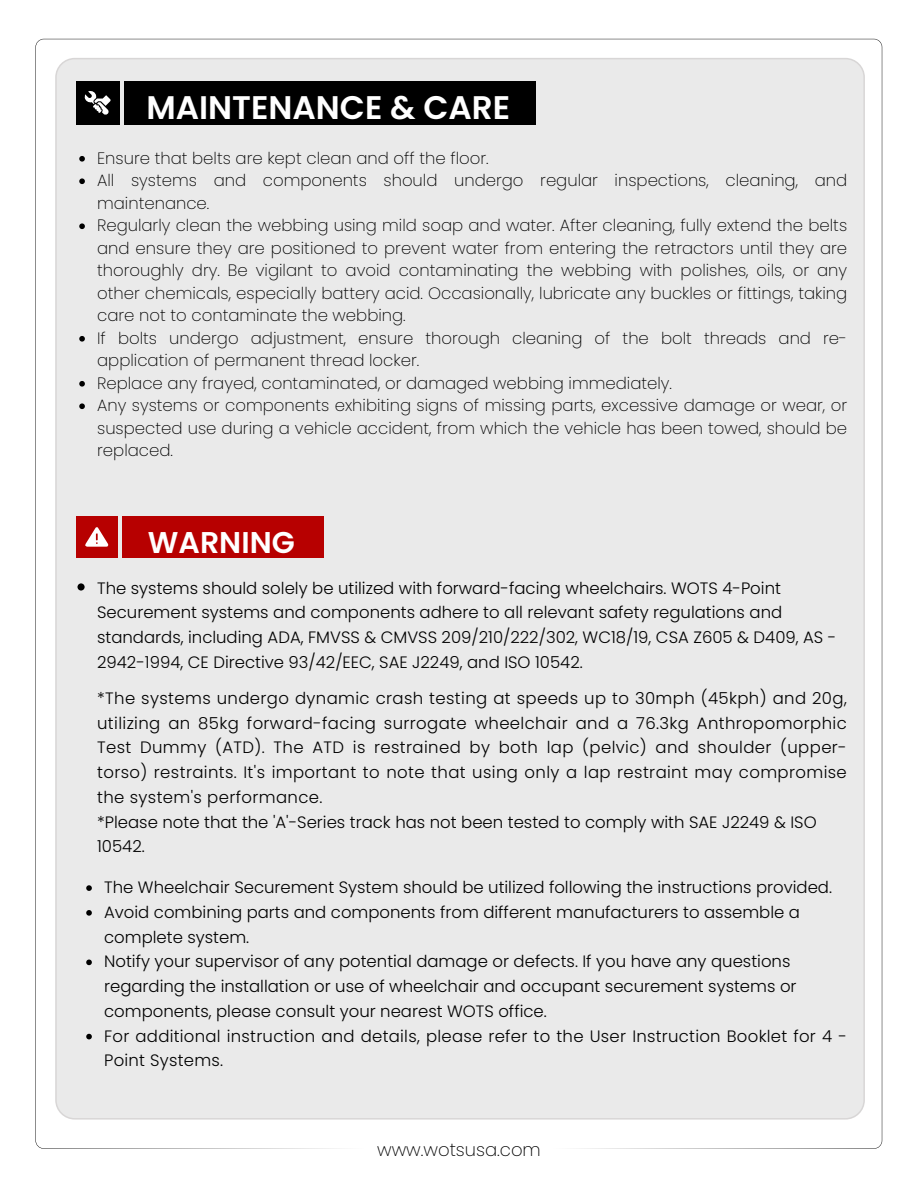
<style>
.page{position:relative;width:918px;height:1188px;background:#fff}
.page>*{position:absolute;margin:0;border:0;box-sizing:border-box;transform-origin:0 0}
.t1{font:600 32.7px "Poppins";color:#fff}
.t2{font:600 30px "Poppins";color:#fff}
.t3{font:200 18px "Poppins";color:#000}
.t4{font:300 16.5px/24.8px "Poppins";color:#000}
.t5{font:200 16.5px/22.5px "Poppins";color:#000}
</style>
<div class="page">
<div style="left:56px;top:59px;width:808px;height:1060px;background:#eaeaea;border-radius:19px"></div>
<div style="left:124px;top:81px;width:412px;height:44px;background:#000"></div>
<div style="left:76px;top:81px;width:43px;height:44px;background:#000"></div>
<svg style="left:85px;top:91px;width:26px;height:24px"></svg>
<div style="left:77px;top:583px;width:8px;height:8px;background:#000;border-radius:50%"></div>
<div style="left:122px;top:516px;width:202px;height:42px;background:#b70000"></div>
<div style="left:76px;top:516px;width:42px;height:42px;background:#b70000"></div>
<svg style="left:85px;top:527px;width:24px;height:20px"></svg>
<svg style="left:79px;top:156px;width:6px;height:6px"></svg>
<svg style="left:79px;top:178px;width:6px;height:6px"></svg>
<svg style="left:79px;top:223px;width:6px;height:6px"></svg>
<svg style="left:79px;top:336px;width:6px;height:6px"></svg>
<svg style="left:79px;top:381px;width:6px;height:6px"></svg>
<svg style="left:79px;top:403px;width:6px;height:6px"></svg>
<svg style="left:86px;top:885px;width:6px;height:6px"></svg>
<svg style="left:86px;top:910px;width:6px;height:6px"></svg>
<svg style="left:86px;top:960px;width:6px;height:5px"></svg>
<svg style="left:86px;top:1034px;width:6px;height:5px"></svg>
<h1 class="t1" style="left:146px;top:85px;width:365px">MAINTENANCE &amp; CARE</h1>
<p class="t5" style="left:97px;top:147px;width:393px">Ensure that belts are kept clean and off the floor.</p>
<p class="t5" style="left:97px;top:169px;width:752px">All systems and components should undergo regular inspections, cleaning, and maintenance.</p>
<h1 class="t5" style="left:97px;top:214px;width:752px;text-align:justify">Regularly clean the webbing using mild soap and water. After cleaning, fully extend the belts and ensure they are positioned to prevent water from entering the retractors until they are thoroughly dry. Be vigilant to avoid contaminating the webbing with polishes, oils, or any other chemicals, especially battery acid. Occasionally, lubricate any buckles or fittings, taking care not to contaminate the webbing.</h1>
<p class="t5" style="left:97px;top:327px;width:752px">If bolts undergo adjustment, ensure thorough cleaning of the bolt threads and re&shy;application of permanent thread locker.</p>
<p class="t5" style="left:97px;top:372px;width:576px">Replace any frayed, contaminated, or damaged webbing immediately.</p>
<p class="t5" style="left:97px;top:394px;width:752px;text-align:justify">Any systems or components exhibiting signs of missing parts, excessive damage or wear, or suspected use during a vehicle accident, from which the vehicle has been towed, should be replaced.</p>
<p class="t2" style="left:148px;top:521px;width:148px">WARNING</p>
<p class="t4" style="left:97px;top:575px;width:741px">The systems should solely be utilized with forward-facing wheelchairs. WOTS 4-Point Securement systems and components adhere to all relevant safety regulations and standards, including ADA, FMVSS &amp; CMVSS 209/210/222/302, WC18/19, CSA Z605 &amp; D409, AS - 2942-1994, CE Directive 93/42/EEC, SAE J2249, and ISO 10542.</p>
<p class="t4" style="left:97px;top:686px;width:751px;text-align:justify">*The systems undergo dynamic crash testing at speeds up to 30mph (45kph) and 20g, utilizing an 85kg forward-facing surrogate wheelchair and a 76.3kg Anthropomorphic Test Dummy (ATD). The ATD is restrained by both lap (pelvic) and shoulder (upper&shy;torso) restraints. It's important to note that using only a lap restraint may compromise the system's performance.</p>
<p class="t4" style="left:97px;top:809px;width:721px">*Please note that the 'A'-Series track has not been tested to comply with SAE J2249 &amp; ISO<br>10542.</p>
<p class="t4" style="left:104px;top:875px;width:729px">The Wheelchair Securement System should be utilized following the instructions provided.</p>
<p class="t4" style="left:104px;top:900px;width:697px">Avoid combining parts and components from different manufacturers to assemble a complete system.</p>
<p class="t4" style="left:104px;top:949px;width:694px">Notify your supervisor of any potential damage or defects. If you have any questions regarding the installation or use of wheelchair and occupant securement systems or components, please consult your nearest WOTS office.</p>
<p class="t4" style="left:104px;top:1024px;width:744px">For additional instruction and details, please refer to the User Instruction Booklet for 4 -<br>Point Systems.</p>
<p class="t3" style="left:377px;top:1137px;width:165px">www.wotsusa.com</p>
</div>
